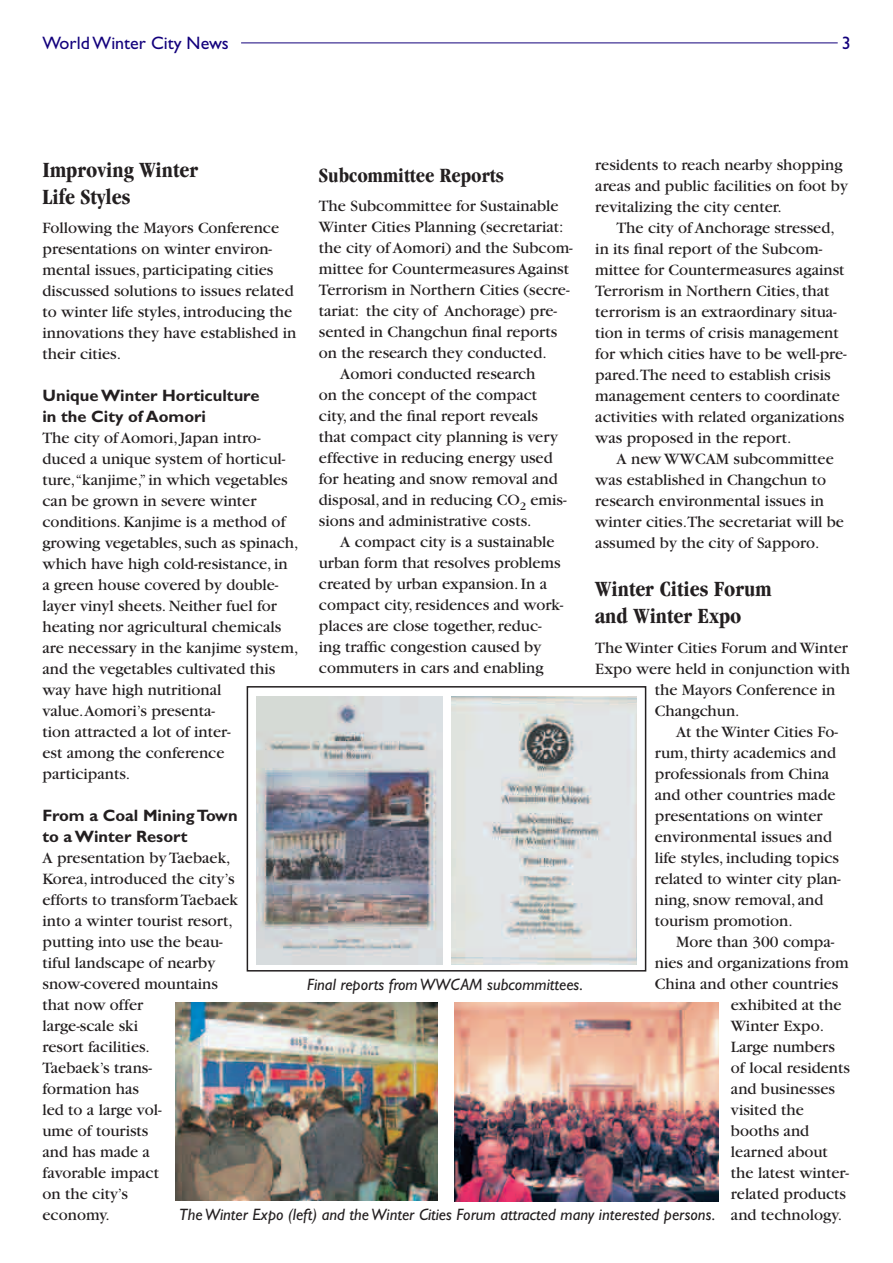
<style>
.page{position:relative;width:893px;height:1263px;background:#fff}
.page>*{position:absolute;margin:0;border:0;box-sizing:border-box;transform-origin:0 0}
.t1{font:700 condensed 22.5px/27px "Garamond";color:#231f20}
.t2{font:700 condensed 21px "Garamond";color:#231f20}
.t3{font:18px "Gill Sans";color:#13017c}
.t4{font:16.5px/21px "Garamond";color:#231f20}
.t5{font:italic 16.5px "Gill Sans";color:#231f20}
.t6{font:700 16.5px/21px "Gill Sans";color:#231f20}
</style>
<div class="page">
<div style="left:247px;top:686px;width:399px;height:285px;border:2px solid #231f20"></div>
<hr style="left:241px;top:43px;width:597px;height:1px;background:#13017c">
<img style="left:176px;top:1003px;width:262px;height:198px">
<img style="left:454px;top:1003px;width:264px;height:198px">
<img style="left:451px;top:696px;width:186px;height:268px">
<img style="left:257px;top:696px;width:185px;height:268px">
<p class="t3" style="left:43px;top:33px;width:188px">World Winter City News</p>
<p class="t3" style="left:842px;top:33px;width:10px">3</p>
<p class="t4" style="left:595px;top:154px;width:254px">residents to reach nearby shopping areas and public facilities on foot by revitalizing the city center.</p>
<p class="t4" style="left:595px;top:217px;width:253px;text-indent:21px">The city of Anchorage stressed, in its final report of the Subcom&shy;mittee for Countermeasures against Terrorism in Northern Cities, that terrorism is an extraordinary situa&shy;tion in terms of crisis management for which cities have to be well-pre&shy;pared.The need to establish crisis management centers to coordinate activities with related organizations was proposed in the report.</p>
<p class="t4" style="left:595px;top:448px;width:250px;text-indent:21px">A new WWCAM subcommittee was established in Changchun to research environmental issues in winter cities.The secretariat will be assumed by the city of Sapporo.</p>
<h1 class="t1" style="left:595px;top:575px;width:178px">Winter Cities Forum and Winter Expo</h1>
<p class="t4" style="left:595px;top:637px;width:254px">The Winter Cities Forum and Winter</p>
<p class="t4" style="left:595px;top:658px;width:256px">Expo were held in conjunction with</p>
<p class="t4" style="left:655px;top:679px;width:182px">the Mayors Conference in</p>
<p class="t4" style="left:655px;top:700px;width:86px">Changchun.</p>
<p class="t4" style="left:676px;top:721px;width:163px">At the Winter Cities Fo-</p>
<p class="t4" style="left:655px;top:742px;width:183px">rum, thirty academics and</p>
<p class="t4" style="left:655px;top:763px;width:176px">professionals from China</p>
<p class="t4" style="left:655px;top:784px;width:182px">and other countries made</p>
<p class="t4" style="left:655px;top:805px;width:169px">presentations on winter</p>
<p class="t4" style="left:655px;top:826px;width:179px">environmental issues and</p>
<p class="t4" style="left:655px;top:847px;width:186px">life styles, including topics</p>
<p class="t4" style="left:655px;top:868px;width:188px">related to winter city plan-</p>
<p class="t4" style="left:655px;top:889px;width:170px">ning, snow removal, and</p>
<p class="t4" style="left:655px;top:910px;width:139px">tourism promotion.</p>
<p class="t4" style="left:676px;top:931px;width:160px">More than 300 compa-</p>
<p class="t4" style="left:655px;top:952px;width:195px">nies and organizations from</p>
<p class="t4" style="left:655px;top:973px;width:185px">China and other countries</p>
<p class="t4" style="left:731px;top:994px;width:112px">exhibited at the</p>
<p class="t4" style="left:731px;top:1015px;width:95px">Winter Expo.</p>
<p class="t4" style="left:731px;top:1036px;width:106px">Large numbers</p>
<p class="t4" style="left:731px;top:1057px;width:120px">of local residents</p>
<p class="t4" style="left:731px;top:1078px;width:105px">and businesses</p>
<p class="t4" style="left:731px;top:1099px;width:74px">visited the</p>
<p class="t4" style="left:731px;top:1120px;width:80px">booths and</p>
<p class="t4" style="left:731px;top:1141px;width:98px">learned about</p>
<p class="t4" style="left:731px;top:1162px;width:120px">the latest winter-</p>
<p class="t4" style="left:731px;top:1183px;width:117px">related products</p>
<p class="t4" style="left:731px;top:1204px;width:113px">and technology.</p>
<h1 class="t1" style="left:43px;top:156px;width:157px">Improving Winter<br>Life Styles</h1>
<p class="t4" style="left:43px;top:218px;width:255px">Following the Mayors Conference presentations on winter environ&shy;mental issues, participating cities discussed solutions to issues related to winter life styles, introducing the innovations they have established in their cities.</p>
<p class="t6" style="left:43px;top:385px;width:218px">Unique Winter Horticulture in the City of Aomori</p>
<p class="t4" style="left:43px;top:428px;width:257px">The city of Aomori, Japan intro&shy;duced a unique system of horticul&shy;ture,“kanjime,” in which vegetables can be grown in severe winter conditions. Kanjime is a method of growing vegetables, such as spinach, which have high cold-resistance, in a green house covered by double&shy;layer vinyl sheets. Neither fuel for heating nor agricultural chemicals are necessary in the kanjime system, and the vegetables cultivated this way have high nutritional value.Aomori’s presenta-<br>tion attracted a lot of inter-<br>est among the conference participants.</p>
<p class="t6" style="left:43px;top:805px;width:197px">From a Coal Mining Town to a Winter Resort</p>
<p class="t4" style="left:43px;top:848px;width:197px">A presentation by Taebaek,<br>Korea, introduced the city’s efforts to transform Taebaek into a winter tourist resort, putting into use the beau&shy;tiful landscape of nearby snow-covered mountains that now offer<br>large-scale ski<br>resort facilities.<br>Taebaek’s trans-<br>formation has<br>led to a large vol-<br>ume of tourists<br>and has made a<br>favorable impact<br>on the city’s<br>economy.</p>
<p class="t2" style="left:319px;top:163px;width:186px">Subcommittee Reports</p>
<p class="t4" style="left:319px;top:196px;width:241px">The Subcommittee for Sustainable</p>
<p class="t4" style="left:319px;top:217px;width:246px">Winter Cities Planning (secretariat:</p>
<p class="t4" style="left:319px;top:238px;width:255px">the city of Aomori) and the Subcom-</p>
<p class="t4" style="left:319px;top:259px;width:252px">mittee for Countermeasures Against</p>
<p class="t4" style="left:319px;top:280px;width:252px">Terrorism in Northern Cities (secre-</p>
<p class="t4" style="left:319px;top:301px;width:240px">tariat: the city of Anchorage) pre-</p>
<p class="t4" style="left:319px;top:322px;width:240px">sented in Changchun final reports</p>
<p class="t4" style="left:319px;top:343px;width:229px">on the research they conducted.</p>
<p class="t4" style="left:340px;top:364px;width:197px">Aomori conducted research</p>
<p class="t4" style="left:319px;top:385px;width:220px">on the concept of the compact</p>
<p class="t4" style="left:319px;top:406px;width:221px">city, and the final report reveals</p>
<p class="t4" style="left:319px;top:427px;width:241px">that compact city planning is very</p>
<p class="t4" style="left:319px;top:448px;width:235px">effective in reducing energy used</p>
<p class="t4" style="left:319px;top:469px;width:240px">for heating and snow removal and</p>
<p class="t4" style="left:319px;top:490px;width:249px">disposal, and in reducing CO<sub>2</sub> emis-</p>
<p class="t4" style="left:319px;top:511px;width:214px">sions and administrative costs.</p>
<p class="t4" style="left:340px;top:532px;width:216px">A compact city is a sustainable</p>
<p class="t4" style="left:319px;top:553px;width:243px">urban form that resolves problems</p>
<p class="t4" style="left:319px;top:574px;width:230px">created by urban expansion. In a</p>
<p class="t4" style="left:319px;top:595px;width:246px">compact city, residences and work-</p>
<p class="t4" style="left:319px;top:616px;width:224px">places are close together, reduc-</p>
<p class="t4" style="left:319px;top:637px;width:224px">ing traffic congestion caused by</p>
<p class="t4" style="left:319px;top:658px;width:226px">commuters in cars and enabling</p>
<p class="t5" style="left:307px;top:975px;width:277px">Final reports from WWCAM subcommittees.</p>
<p class="t5" style="left:179px;top:1205px;width:537px">The Winter Expo (left) and the Winter Cities Forum attracted many interested persons.</p>
</div>
